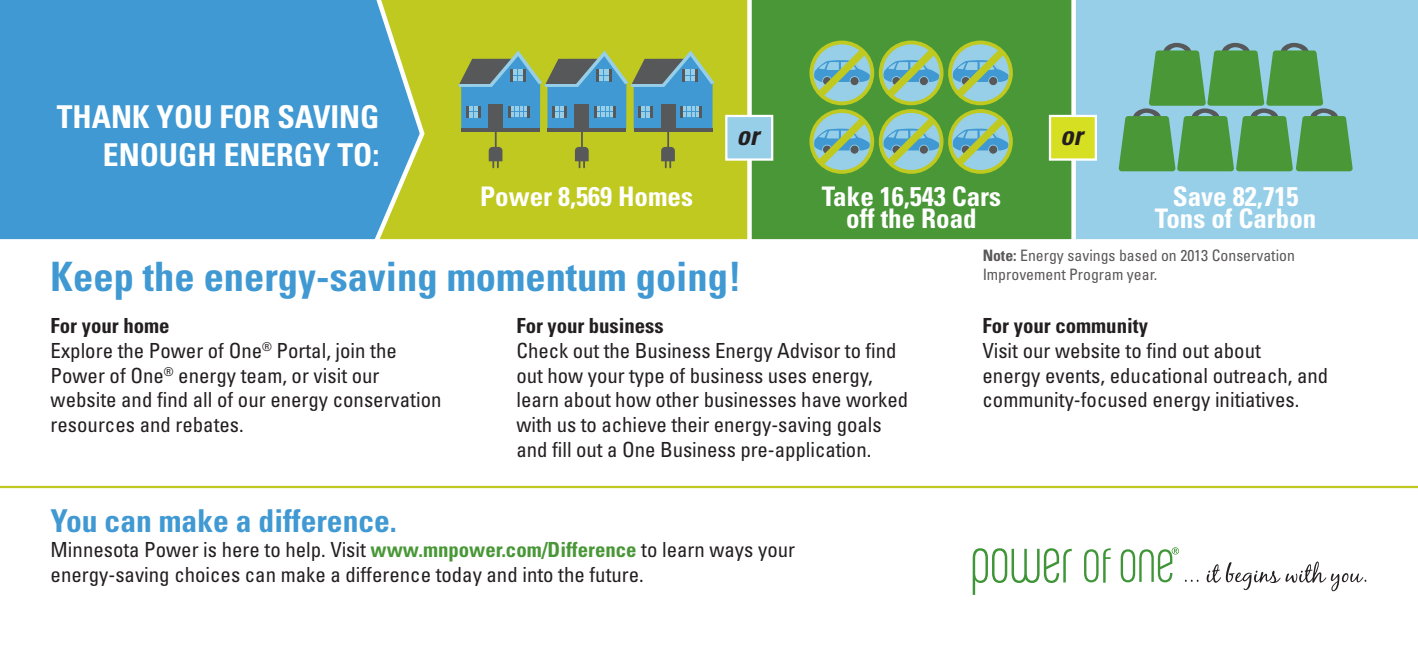
<style>
.page{position:relative;width:1418px;height:648px;background:#fff}
.page>*{position:absolute;margin:0;border:0;box-sizing:border-box;transform-origin:0 0}
.t1{font:700 condensed 40.5px "Univers";color:#4099d2}
.t2{font:700 condensed 31.5px/37.8px "Univers";color:#fff;text-align:right}
.t3{font:700 condensed 31.5px "Univers";color:#4099d2}
.t4{font:700 condensed 27px/22.5px "Univers";color:#fff;text-align:center}
.t5{font:italic 700 condensed 27px "Univers";color:#231f20}
.t6{font:condensed 20.7px/24.8px "Univers";color:#231f20}
.t7{font:700 condensed 20.7px "Univers";color:#231f20}
.t8{font:condensed 15.75px/18.9px "Univers";color:#231f20}
.s1{font-weight:700}
.s2{font-weight:700;color:#499737}
</style>
<div class="page">
<div style="left:428px;top:0;width:320px;height:240px;background:#bfc91f"></div>
<svg style="left:0;top:0;width:428px;height:240px;background:#4a9dc8"></svg>
<svg style="left:972px;top:548px;width:99px;height:47px"></svg>
<svg style="left:1084px;top:548px;width:26px;height:35px"></svg>
<svg style="left:1120px;top:547px;width:78px;height:35px"></svg>
<svg style="left:1206px;top:562px;width:160px;height:29px"></svg>
<svg style="left:459px;top:50px;width:255px;height:118px;background:#80a36f"></svg>
<div style="left:751px;top:0;width:321px;height:240px;background:#499737"></div>
<svg style="left:809px;top:41px;width:203px;height:133px;background:#80b580"></svg>
<div style="left:1075px;top:0;width:343px;height:240px;background:#97cfe9"></div>
<svg style="left:1118px;top:43px;width:234px;height:128px;background:#62a772"></svg>
<div style="left:725px;top:115px;width:48px;height:46px;background:#97cfe9;border:2px solid #fff"></div>
<div style="left:1048px;top:115px;width:49px;height:46px;background:#d6df21;border:2px solid #fff"></div>
<hr style="left:0;top:486px;width:1418px;height:2px;background:#bfc91f">
<h2 class="t2" style="left:57px;top:98px;width:324px">THANK YOU FOR SAVING<br>ENOUGH ENERGY TO:</h2>
<h3 class="t5" style="left:736px;top:119px;width:24px">or</h3>
<h3 class="t5" style="left:1060px;top:119px;width:24px">or</h3>
<h3 class="t4" style="left:480px;top:185px;width:214px">Power 8,569 Homes</h3>
<h3 class="t4" style="left:822px;top:185px;width:181px">Take 16,543 Cars off the Road</h3>
<h3 class="t4" style="left:1154px;top:185px;width:163px">Save 82,715<br>Tons of Carbon</h3>
<h1 class="t1" style="left:51px;top:252px;width:692px">Keep the energy-saving momentum going!</h1>
<p class="t6" style="left:51px;top:313px;width:392px"><span class="s1">For your home<br></span>Explore the Power of One<sup>®</sup> Portal, join the<br>Power of One<sup>®</sup> energy team, or visit our website and find all of our energy conservation resources and rebates.</p>
<p class="t7" style="left:516px;top:313px;width:148px">For your business</p>
<p class="t6" style="left:516px;top:338px;width:393px">Check out the Business Energy Advisor to find out how your type of business uses energy, learn about how other businesses have worked with us to achieve their energy-saving goals and fill out a One Business pre-application.</p>
<h2 class="t3" style="left:51px;top:501px;width:348px">You can make a difference.</h2>
<p class="t6" style="left:51px;top:537px;width:746px">Minnesota Power is here to help. Visit <span class="s2">www.mnpower.com/Difference</span> to learn ways your energy-saving choices can make a difference today and into the future.</p>
<p class="t8" style="left:982px;top:246px;width:314px"><span class="s1">Note:</span> Energy savings based on 2013 Conservation<br>Improvement Program year.</p>
<p class="t7" style="left:982px;top:313px;width:167px">For your community</p>
<p class="t6" style="left:982px;top:338px;width:347px">Visit our website to find out about<br>energy events, educational outreach, and community-focused energy initiatives.</p>
</div>
